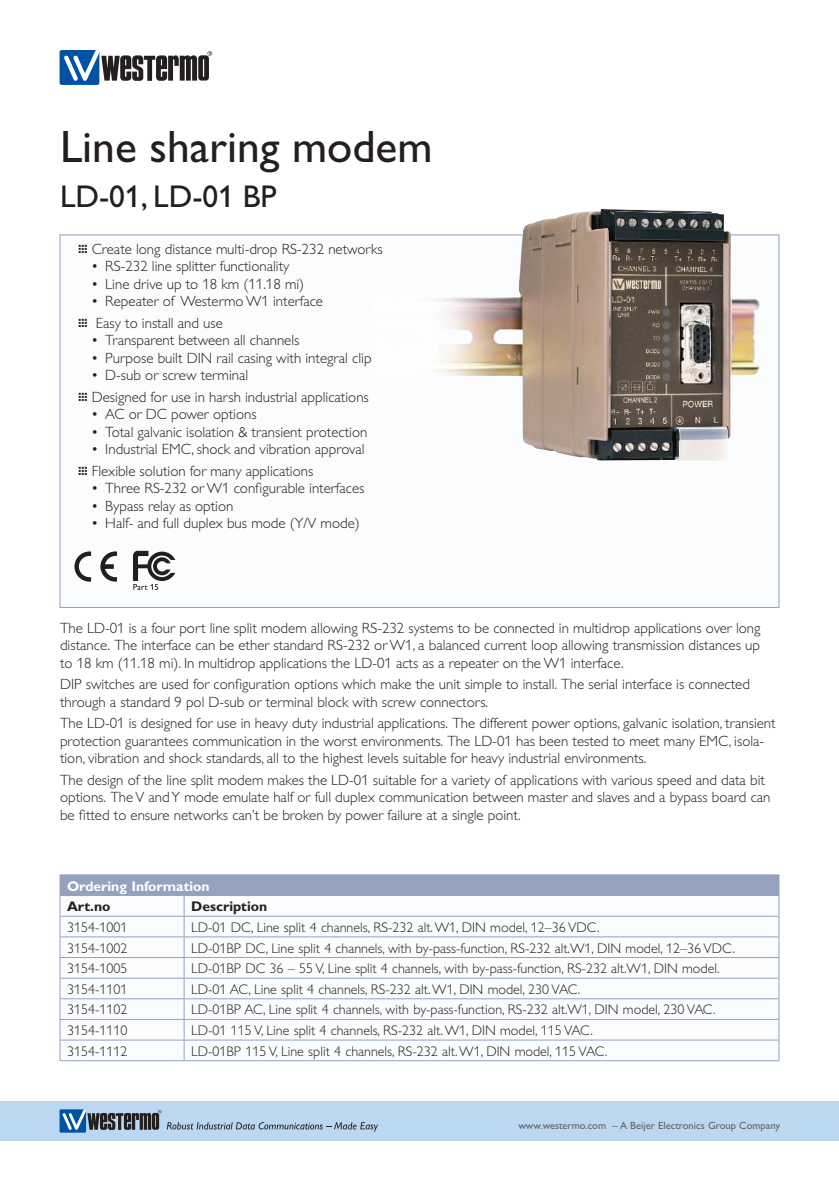
<style>
.page{position:relative;width:839px;height:1186px;background:#fff}
.page>*{position:absolute;margin:0;border:0;box-sizing:border-box;transform-origin:0 0}
.t1{font:45.5px "Gill Alt One Mod";color:#241f1f}
.t2{font:31.5px "Gill Alt One Mod";color:#241f1f}
.t3{font:300 14.88px/17.5px "Gill Alt One Mod";color:#241f1f}
.t4{font:300 14px "Gill Alt One Mod";color:#241f1f}
.t5{font:700 14px "Gill Alt One Mod";color:#fff}
.t6{font:700 14px "Gill Alt One Mod";color:#241f1f}
.t7{font:10.5px "Gill Alt One Mod";color:#656365}
.s1{font-weight:400}
</style>
<div class="page">
<div style="left:0;top:1101px;width:838px;height:40px;background:#bbd7f1"></div>
<div style="left:60px;top:1109px;width:26px;height:23px;background:#0052a4"></div>
<svg style="left:62px;top:1109px;width:99px;height:21px"></svg>
<svg style="left:167px;top:1122px;width:211px;height:9px"></svg>
<div style="left:60px;top:50px;width:39px;height:35px;background:#0052a4;border-radius:2px"></div>
<svg style="left:64px;top:50px;width:148px;height:31px"></svg>
<div style="left:60px;top:234px;width:719px;height:374px;background:#fafcfe;border:1px solid #94a2bf"></div>
<svg style="left:74px;top:551px;width:17px;height:30px"></svg>
<svg style="left:100px;top:551px;width:17px;height:30px"></svg>
<svg style="left:133px;top:551px;width:42px;height:39px"></svg>
<div style="left:60px;top:875px;width:718px;height:20px;background:#94a2bf"></div>
<svg style="left:61px;top:896px;width:717px;height:164px"></svg>
<hr style="left:60px;top:874px;width:124px;height:1px;background:#94a2bf">
<hr style="left:184px;top:874px;width:595px;height:1px;background:#94a2bf">
<hr style="left:60px;top:895px;width:124px;height:1px;background:#94a2bf">
<hr style="left:184px;top:895px;width:595px;height:1px;background:#94a2bf">
<hr style="left:60px;top:915px;width:124px;height:1px;background:#94a2bf">
<hr style="left:184px;top:915px;width:595px;height:1px;background:#94a2bf">
<hr style="left:60px;top:936px;width:124px;height:1px;background:#94a2bf">
<hr style="left:184px;top:936px;width:595px;height:1px;background:#94a2bf">
<hr style="left:60px;top:957px;width:124px;height:1px;background:#94a2bf">
<hr style="left:184px;top:957px;width:595px;height:1px;background:#94a2bf">
<hr style="left:60px;top:977px;width:124px;height:1px;background:#94a2bf">
<hr style="left:184px;top:977px;width:595px;height:1px;background:#94a2bf">
<hr style="left:60px;top:998px;width:124px;height:1px;background:#94a2bf">
<hr style="left:184px;top:998px;width:595px;height:1px;background:#94a2bf">
<hr style="left:60px;top:1019px;width:124px;height:1px;background:#94a2bf">
<hr style="left:184px;top:1019px;width:595px;height:1px;background:#94a2bf">
<hr style="left:60px;top:1039px;width:124px;height:1px;background:#94a2bf">
<svg style="left:60px;top:896px;width:1px;height:164px"></svg>
<hr style="left:184px;top:1039px;width:595px;height:1px;background:#94a2bf">
<svg style="left:184px;top:896px;width:1px;height:164px"></svg>
<svg style="left:778px;top:875px;width:1px;height:185px"></svg>
<hr style="left:60px;top:1060px;width:124px;height:1px;background:#94a2bf">
<hr style="left:184px;top:1060px;width:595px;height:1px;background:#94a2bf">
<img style="left:373px;top:209px;width:386px;height:251px">
<h1 class="t1" style="left:60px;top:121px;width:374px">Line sharing modem</h1>
<h2 class="t2" style="left:60px;top:179px;width:218px">LD-01, LD-01 BP</h2>
<p class="t3" style="left:78px;top:240px;width:306px"><span class="s1">…</span> Create long distance multi-drop RS-232 networks</p>
<p class="t3" style="left:91px;top:258px;width:200px">• RS-232 line splitter functionality</p>
<p class="t3" style="left:91px;top:275px;width:214px">• Line drive up to 18 km (11.18 mi)</p>
<p class="t3" style="left:78px;top:290px;width:247px;line-height:21.5px;text-indent:13px">• Repeater of Westermo W1 interface <span class="s1">…</span> Easy to install and use</p>
<p class="t3" style="left:91px;top:331px;width:210px">• Transparent between all channels</p>
<p class="t3" style="left:91px;top:349px;width:282px">• Purpose built DIN rail casing with integral clip</p>
<p class="t3" style="left:78px;top:364px;width:292px;line-height:21.5px;text-indent:13px">• D-sub or screw terminal<br><span class="s1">…</span> Designed for use in harsh industrial applications</p>
<p class="t3" style="left:91px;top:405px;width:167px">• AC or DC power options</p>
<p class="t3" style="left:91px;top:423px;width:277px">• Total galvanic isolation &amp; transient protection</p>
<p class="t3" style="left:78px;top:438px;width:288px;line-height:21.5px;text-indent:13px">• Industrial EMC, shock and vibration approval <span class="s1">…</span> Flexible solution for many applications</p>
<p class="t3" style="left:91px;top:479px;width:274px">• Three RS-232 or W1 configurable interfaces</p>
<p class="t3" style="left:91px;top:497px;width:144px">• Bypass relay as option</p>
<p class="t3" style="left:91px;top:514px;width:270px">• Half- and full duplex bus mode (Y/V mode)</p>
<p class="t3" style="left:60px;top:619px;width:701px;text-align:justify">The LD-01 is a four port line split modem allowing RS-232 systems to be connected in multidrop applications over long distance. The interface can be ether standard RS-232 or W1, a balanced current loop allowing transmission distances up to 18 km (11.18 mi). In multidrop applications the LD-01 acts as a repeater on the W1 interface.</p>
<p class="t3" style="left:60px;top:675px;width:691px">DIP switches are used for configuration options which make the unit simple to install. The serial interface is connected through a standard 9 pol D-sub or terminal block with screw connectors.</p>
<p class="t3" style="left:60px;top:714px;width:717px">The LD-01 is designed for use in heavy duty industrial applications. The different power options, galvanic isolation, transient protection guarantees communication in the worst environments. The LD-01 has been tested to meet many EMC, isola&shy;tion, vibration and shock standards, all to the highest levels suitable for heavy industrial environments.</p>
<p class="t3" style="left:60px;top:771px;width:711px">The design of the line split modem makes the LD-01 suitable for a variety of applications with various speed and data bit options. The V and Y mode emulate half or full duplex communication between master and slaves and a bypass board can be fitted to ensure networks can’t be broken by power failure at a single point.</p>
<p class="t5" style="left:67px;top:878px;width:144px">Ordering Information</p>
<p class="t6" style="left:67px;top:898px;width:45px">Art.no</p>
<p class="t6" style="left:191px;top:898px;width:78px">Description</p>
<p class="t4" style="left:67px;top:919px;width:62px">3154-1001</p>
<p class="t4" style="left:191px;top:919px;width:410px">LD-01 DC, Line split 4 channels, RS-232 alt. W1, DIN model, 12–36 VDC.</p>
<p class="t4" style="left:67px;top:940px;width:62px">3154-1002</p>
<p class="t4" style="left:191px;top:940px;width:545px">LD-01BP DC, Line split 4 channels, with by-pass-function, RS-232 alt.W1, DIN model, 12–36 VDC.</p>
<p class="t4" style="left:67px;top:960px;width:62px">3154-1005</p>
<p class="t4" style="left:191px;top:960px;width:529px">LD-01BP DC 36 – 55 V, Line split 4 channels, with by-pass-function, RS-232 alt.W1, DIN model.</p>
<p class="t4" style="left:67px;top:981px;width:62px">3154-1101</p>
<p class="t4" style="left:191px;top:981px;width:391px">LD-01 AC, Line split 4 channels, RS-232 alt. W1, DIN model, 230 VAC.</p>
<p class="t4" style="left:67px;top:1002px;width:62px">3154-1102</p>
<p class="t4" style="left:191px;top:1002px;width:526px">LD-01BP AC, Line split 4 channels, with by-pass-function, RS-232 alt.W1, DIN model, 230 VAC.</p>
<p class="t4" style="left:67px;top:1022px;width:62px">3154-1110</p>
<p class="t4" style="left:191px;top:1022px;width:403px">LD-01 115 V, Line split 4 channels, RS-232 alt. W1, DIN model, 115 VAC.</p>
<p class="t4" style="left:67px;top:1043px;width:62px">3154-1112</p>
<p class="t4" style="left:191px;top:1043px;width:418px">LD-01BP 115 V, Line split 4 channels, RS-232 alt. W1, DIN model, 115 VAC.</p>
<p class="t7" style="left:518px;top:1119px;width:263px">www.westermo.com – A Beijer Electronics Group Company</p>
</div>
